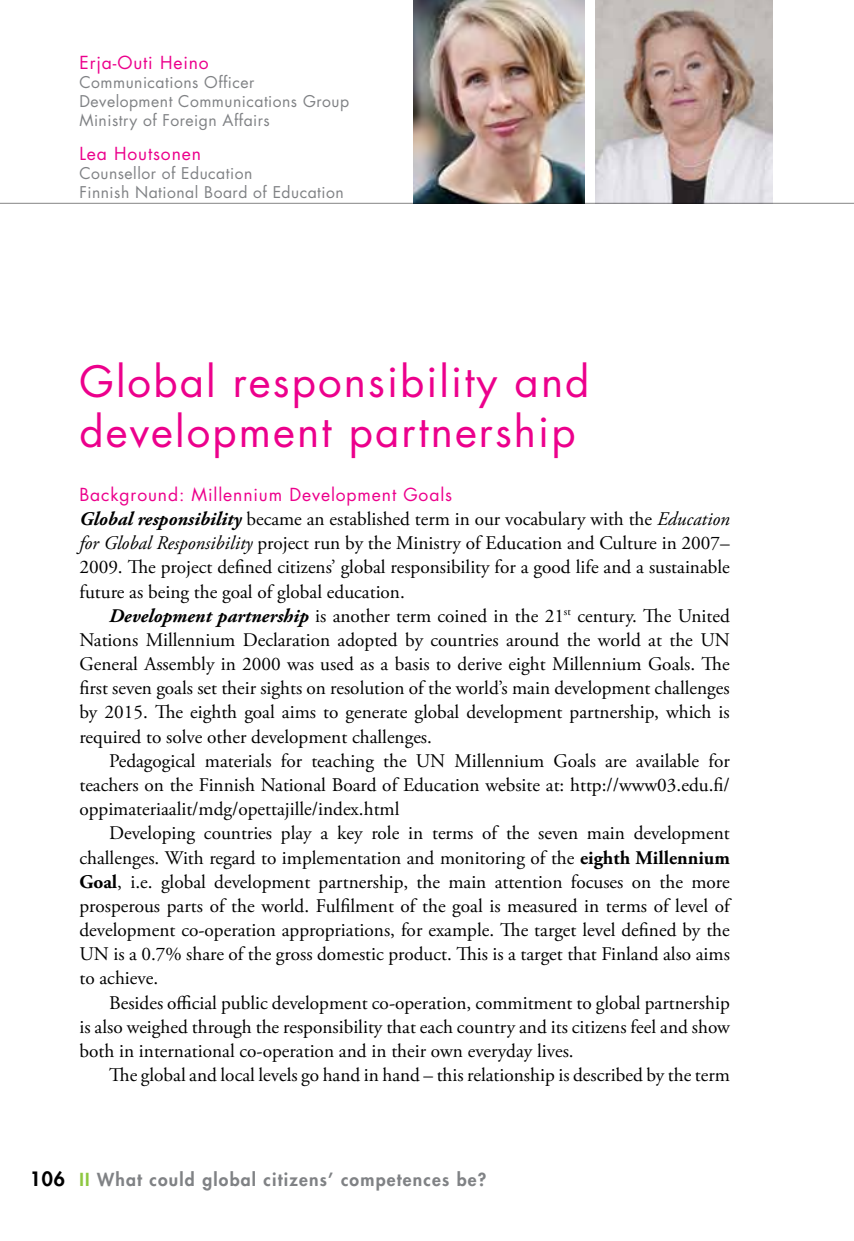
<style>
.page{position:relative;width:854px;height:1241px;background:#fff}
.page>*{position:absolute;margin:0;border:0;box-sizing:border-box;transform-origin:0 0}
.t1{font:42px/50.4px "Futura Std";letter-spacing:.05em;color:#ec008c}
.t2{font:19.25px/24.2px "Adobe Garamond Pro";color:#000;text-align:justify}
.t3{font:17.5px "Futura Std";letter-spacing:.05em;color:#ec008c}
.t4{font:800 17.5px "Futura Std";letter-spacing:.07em;color:#808285}
.t5{font:15.75px/18.9px "Futura Std";letter-spacing:.03em;color:#808285}
.s1{font-weight:700;font-style:italic}
.s2{font-style:italic}
.s3{font-weight:700}
.s4{font-size:19.25px;color:#000}
.s5{color:#8dc73f}
</style>
<div class="page">
<img style="left:413px;top:0;width:171px;height:203px">
<img style="left:595px;top:0;width:177px;height:203px">
<hr style="left:0;top:203px;width:853px;height:1px;background:#000">
<p class="t3" style="left:79px;top:51px;width:131px">Erja-Outi Heino</p>
<p class="t5" style="left:79px;top:73px;width:271px">Communications Officer<br>Development Communications Group<br>Ministry of Foreign Affairs</p>
<p class="t3" style="left:79px;top:143px;width:123px">Lea Houtsonen</p>
<p class="t5" style="left:79px;top:164px;width:266px">Counsellor of Education<br>Finnish National Board of Education</p>
<h1 class="t1" style="left:79px;top:357px;width:511px">Global responsibility and development partnership</h1>
<p class="t3" style="left:79px;top:483px;width:374px">Background: Millennium Development Goals</p>
<p class="t2" style="left:79px;top:507px;width:651px"><span class="s1">Global responsibility</span> became an established term in our vocabulary with the <span class="s2">Education for Global Responsibility</span> project run by the Ministry of Education and Culture in 2007– 2009. The project defined citizens’ global responsibility for a good life and a sustainable future as being the goal of global education.</p>
<p class="t2" style="left:79px;top:604px;width:651px;text-indent:30px"><span class="s1">Development partnership</span> is another term coined in the 21<sup>st</sup> century. The United Nations Millennium Declaration adopted by countries around the world at the UN General Assembly in 2000 was used as a basis to derive eight Millennium Goals. The first seven goals set their sights on resolution of the world’s main development challenges by 2015. The eighth goal aims to generate global development partnership, which is required to solve other development challenges.</p>
<p class="t2" style="left:79px;top:749px;width:651px;text-indent:30px">Pedagogical materials for teaching the UN Millennium Goals are available for teachers on the Finnish National Board of Education website at: http://www03.edu.fi/ oppimateriaalit/mdg/opettajille/index.html</p>
<p class="t2" style="left:79px;top:821px;width:651px;text-indent:30px">Developing countries play a key role in terms of the seven main development challenges. With regard to implementation and monitoring of the <span class="s3">eighth Millennium Goal</span>, i.e. global development partnership, the main attention focuses on the more prosperous parts of the world. Fulfilment of the goal is measured in terms of level of development co-operation appropriations, for example. The target level defined by the UN is a 0.7% share of the gross domestic product. This is a target that Finland also aims to achieve.</p>
<p class="t2" style="left:79px;top:990px;width:651px;text-indent:30px">Besides official public development co-operation, commitment to global partnership is also weighed through the responsibility that each country and its citizens feel and show both in international co-operation and in their own everyday lives.</p>
<p class="t2" style="left:109px;top:1063px;width:622px">The global and local levels go hand in hand – this relationship is described by the term</p>
<p class="t4" style="left:30px;top:1168px;width:458px"><span class="s4">106</span> <span class="s5">II</span> What could global citizens’ competences be?</p>
</div>
